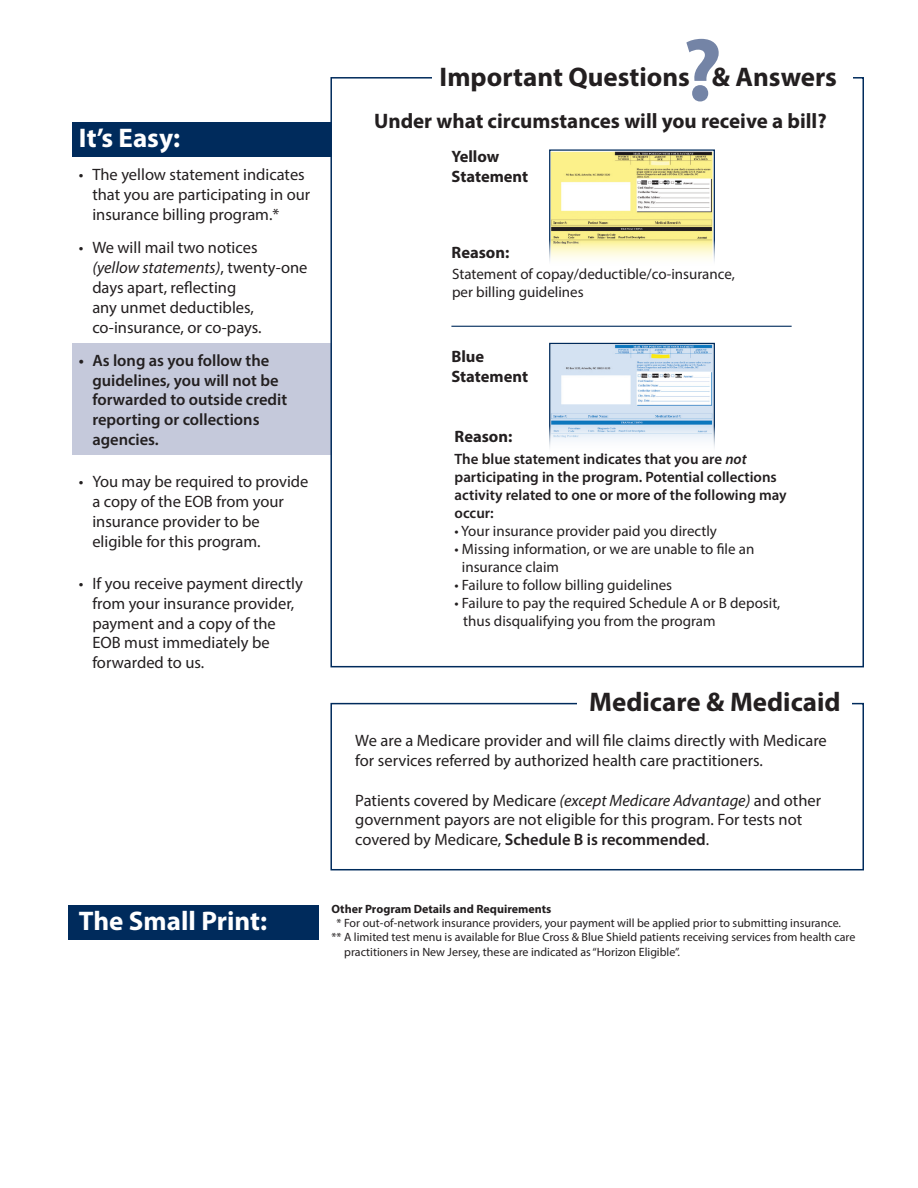
<style>
.page{position:relative;width:918px;height:1188px;background:#fff}
.page>*{position:absolute;margin:0;border:0;box-sizing:border-box;transform-origin:0 0}
.t1{font:700 90px "Myriad Pro";color:#7484a6}
.t2{font:700 27px "Myriad Pro";color:#231f20}
.t3{font:700 27px "Myriad Pro";color:#fff}
.t4{font:700 21px "Myriad Pro";color:#231f20}
.t5{font:16.5px/19.8px "Myriad Pro";color:#231f20}
.t6{font:600 16.5px/19.8px "Myriad Pro";color:#231f20}
.t7{font:700 16.5px "Myriad Pro";color:#231f20}
.t8{font:15px/18px "Myriad Pro";color:#231f20}
.t9{font:600 15px/18px "Myriad Pro";color:#231f20}
.t10{font:12px/14.4px "Myriad Pro";color:#231f20}
.t11{font:700 12px "Myriad Pro";color:#231f20}
.s1{font-style:italic}
.s2{font-weight:600}
</style>
<div class="page">
<div style="left:72px;top:344px;width:258px;height:111px;background:#c5c9db"></div>
<div style="left:72px;top:122px;width:260px;height:35px;background:#002b5c"></div>
<div style="left:68px;top:905px;width:250px;height:34px;background:#002b5c"></div>
<div style="left:330px;top:703px;width:534px;height:167px;border:2px solid #002b5c"></div>
<div style="left:578px;top:695px;width:274px;height:20px;background:#fff"></div>
<img style="left:551px;top:345px;width:162px;height:96px">
<div style="left:549px;top:343px;width:166px;height:110px;border:1px solid #002b5c"></div>
<img style="left:551px;top:151px;width:162px;height:108px">
<div style="left:549px;top:149px;width:166px;height:118px;border:1px solid #002b5c"></div>
<hr style="left:451px;top:326px;width:341px;height:1px;background:#002b5c">
<p class="t3" style="left:79px;top:120px;width:103px">It’s Easy:</p>
<p class="t5" style="left:92px;top:165px;width:219px;text-indent:-14px">• The yellow statement indicates that you are participating in our insurance billing program.*</p>
<p class="t5" style="left:92px;top:238px;width:217px;text-indent:-14px">• We will mail two notices <span class="s1">(yellow statements)</span>, twenty-one days apart, reflecting<br>any unmet deductibles, co-insurance, or co-pays.</p>
<p class="t6" style="left:92px;top:350px;width:196px;text-indent:-14px">• As long as you follow the guidelines, you will not be forwarded to outside credit reporting or collections agencies.</p>
<p class="t5" style="left:92px;top:472px;width:218px;text-indent:-14px">• You may be required to provide a copy of the EOB from your insurance provider to be eligible for this program.</p>
<p class="t5" style="left:92px;top:573px;width:212px;text-indent:-14px">• If you receive payment directly from your insurance provider, payment and a copy of the<br>EOB must immediately be forwarded to us.</p>
<p class="t1" style="left:682px;top:11px;width:42px">?</p>
<p class="t2" style="left:440px;top:59px;width:399px">Important Questions &amp; Answers</p>
<p class="t4" style="left:374px;top:107px;width:454px">Under what circumstances will you receive a bill?</p>
<p class="t7" style="left:452px;top:146px;width:49px">Yellow</p>
<p class="t7" style="left:452px;top:165px;width:78px">Statement</p>
<p class="t7" style="left:452px;top:241px;width:59px">Reason:</p>
<p class="t8" style="left:452px;top:264px;width:284px">Statement of copay/deductible/co-insurance,</p>
<p class="t8" style="left:452px;top:282px;width:133px">per billing guidelines</p>
<p class="t7" style="left:451px;top:346px;width:34px">Blue</p>
<p class="t7" style="left:451px;top:366px;width:78px">Statement</p>
<p class="t7" style="left:455px;top:426px;width:59px">Reason:</p>
<p class="t9" style="left:455px;top:450px;width:334px">The blue statement indicates that you are <span class="s1">not </span>participating in the program. Potential collections activity related to one or more of the following may occur:</p>
<p class="t8" style="left:455px;top:522px;width:264px">• Your insurance provider paid you directly</p>
<p class="t8" style="left:462px;top:540px;width:294px;text-indent:-7px">• Missing information, or we are unable to file an insurance claim</p>
<p class="t8" style="left:455px;top:576px;width:219px">• Failure to follow billing guidelines</p>
<p class="t8" style="left:463px;top:594px;width:319px;text-indent:-9px">• Failure to pay the required Schedule A or B deposit, thus disqualifying you from the program</p>
<p class="t2" style="left:589px;top:685px;width:253px">Medicare &amp; Medicaid</p>
<p class="t5" style="left:355px;top:731px;width:473px">We are a Medicare provider and will file claims directly with Medicare for services referred by authorized health care practitioners.</p>
<p class="t5" style="left:355px;top:790px;width:467px">Patients covered by Medicare <span class="s1">(except Medicare Advantage)</span> and other government payors are not eligible for this program. For tests not covered by Medicare, <span class="s2">Schedule B is recommended</span>.</p>
<p class="t3" style="left:79px;top:903px;width:190px">The Small Print:</p>
<p class="t11" style="left:332px;top:901px;width:221px">Other Program Details and Requirements</p>
<p class="t10" style="left:337px;top:916px;width:506px">* For out-of-network insurance providers, your payment will be applied prior to submitting insurance.</p>
<p class="t10" style="left:344px;top:930px;width:513px;text-indent:-13px">** A limited test menu is available for Blue Cross &amp; Blue Shield patients receiving services from health care practitioners in New Jersey, these are indicated as “Horizon Eligible”.</p>
</div>
